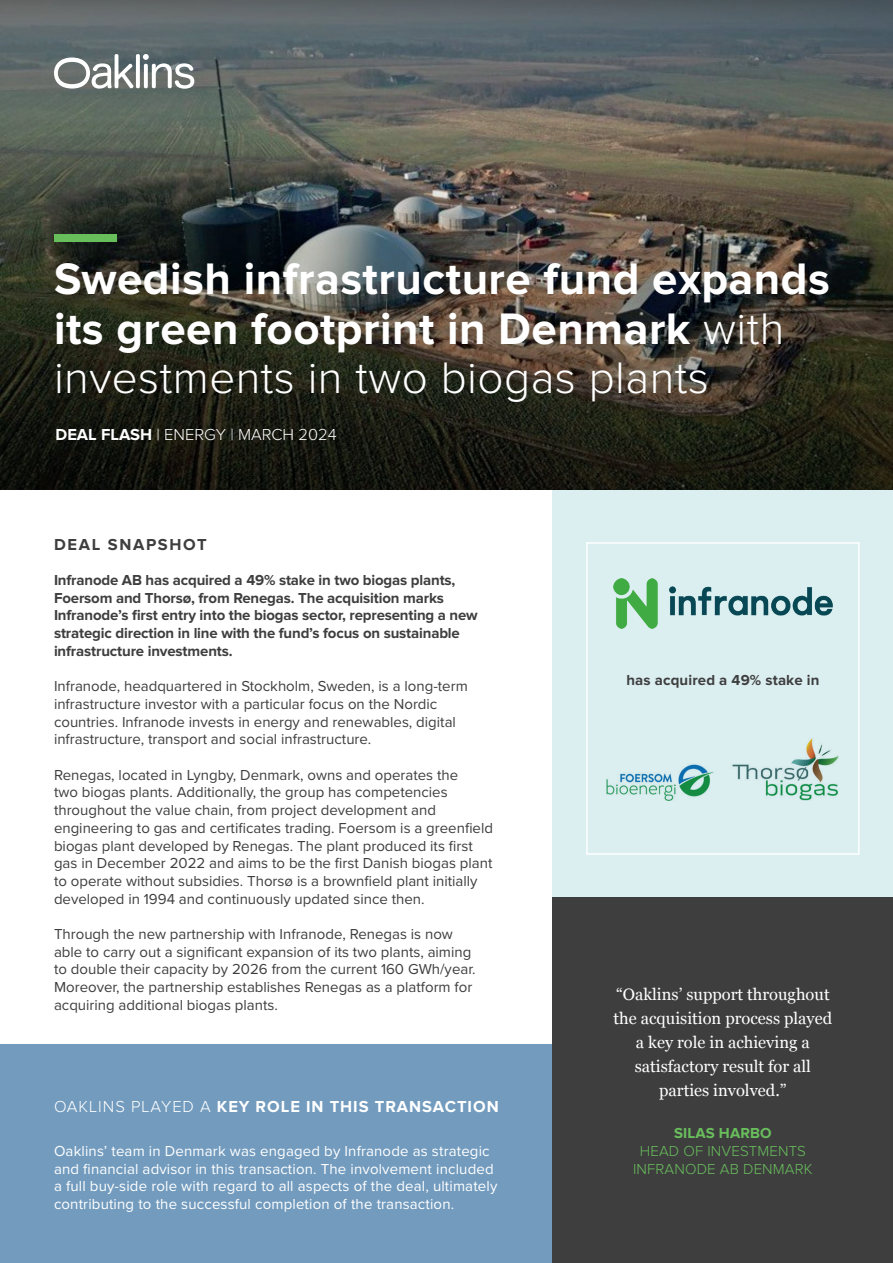
<style>
.page{position:relative;width:893px;height:1263px;background:#fff}
.page>*{position:absolute;margin:0;border:0;box-sizing:border-box;transform-origin:0 0}
.t1{font:700 45.75px/49.5px "Proxima Nova";letter-spacing:.01em;color:#fff}
.t2{font:16.5px/24px "Georgia";color:#fff;text-align:center}
.t3{font:700 16.5px "Proxima Nova";letter-spacing:.06em;color:#fff}
.t4{font:300 16.5px "Proxima Nova";color:#fff}
.t5{font:700 16.5px "Proxima Nova";letter-spacing:.1em;color:#3e3e3f}
.t6{font:15px/17.7px "Proxima Nova";color:#3e3e3f}
.t7{font:700 15px/17.7px "Proxima Nova";letter-spacing:-.01em;color:#3e3e3f}
.t8{font:15px/17.7px "Proxima Nova";letter-spacing:.01em;color:#fff}
.t9{font:300 15px/18px "Proxima Nova";letter-spacing:.01em;color:#69be5c;text-align:center}
.t10{font:700 15px "Proxima Nova";letter-spacing:.01em;color:#3e3e3f}
.t11{font:700 15px "Proxima Nova";letter-spacing:.01em;color:#69be5c}
.s1{font-weight:300}
.s2{font-weight:700}
</style>
<div class="page">
<div style="left:553px;top:489px;width:340px;height:409px;background:#dbeef0"></div>
<img style="left:0;top:116px;width:893px;height:34px">
<div style="left:0;top:1045px;width:553px;height:218px;background:#729bbe"></div>
<img style="left:613px;top:579px;width:220px;height:49px">
<img style="left:607px;top:738px;width:232px;height:63px">
<div style="left:586px;top:542px;width:274px;height:313px;border:2px solid #fff"></div>
<div style="left:553px;top:898px;width:340px;height:365px;background:#3e3e3f"></div>
<svg style="left:0;top:0;width:893px;height:116px;background:#5c6567"></svg>
<img style="left:0;top:150px;width:893px;height:340px">
<svg style="left:54px;top:54px;width:140px;height:35px"></svg>
<div style="left:54px;top:234px;width:63px;height:7px;background:#69be5c"></div>
<h1 class="t1" style="left:54px;top:255px;width:777px">Swedish infrastructure fund expands its green footprint in Denmark <span class="s1">with investments in two biogas plants</span></h1>
<p class="t4" style="left:55px;top:426px;width:283px"><span class="s2">DEAL FLASH</span> | ENERGY | MARCH 2024</p>
<p class="t5" style="left:54px;top:535px;width:154px">DEAL SNAPSHOT</p>
<p class="t7" style="left:54px;top:571px;width:425px">Infranode AB has acquired a 49% stake in two biogas plants, Foersom and Thorsø, from Renegas. The acquisition marks Infranode’s first entry into the biogas sector, representing a new strategic direction in line with the fund’s focus on sustainable infrastructure investments.</p>
<p class="t6" style="left:54px;top:677px;width:415px">Infranode, headquartered in Stockholm, Sweden, is a long-term infrastructure investor with a particular focus on the Nordic countries. Infranode invests in energy and renewables, digital infrastructure, transport and social infrastructure.</p>
<p class="t6" style="left:54px;top:765px;width:441px">Renegas, located in Lyngby, Denmark, owns and operates the<br>two biogas plants. Additionally, the group has competencies throughout the value chain, from project development and engineering to gas and certificates trading. Foersom is a greenfield biogas plant developed by Renegas. The plant produced its first gas in December 2022 and aims to be the first Danish biogas plant to operate without subsidies. Thorsø is a brownfield plant initially developed in 1994 and continuously updated since then.</p>
<p class="t6" style="left:54px;top:924px;width:423px">Through the new partnership with Infranode, Renegas is now able to carry out a significant expansion of its two plants, aiming to double their capacity by 2026 from the current 160 GWh/year.<br>Moreover, the partnership establishes Renegas as a platform for acquiring additional biogas plants.</p>
<p class="t3" style="left:54px;top:1097px;width:446px"><span class="s1">OAKLINS PLAYED A</span> KEY ROLE IN THIS TRANSACTION</p>
<p class="t8" style="left:54px;top:1141px;width:445px">Oaklins’ team in Denmark was engaged by Infranode as strategic and financial advisor in this transaction. The involvement included a full buy-side role with regard to all aspects of the deal, ultimately contributing to the successful completion of the transaction.</p>
<p class="t10" style="left:626px;top:671px;width:195px">has acquired a 49% stake in</p>
<p class="t2" style="left:614px;top:981px;width:220px">“Oaklins’ support throughout the acquisition process played a key role in achieving a satisfactory result for all parties involved.”</p>
<p class="t11" style="left:674px;top:1124px;width:99px">SILAS HARBO</p>
<p class="t9" style="left:633px;top:1142px;width:181px">HEAD OF INVESTMENTS<br>INFRANODE AB DENMARK</p>
</div>
